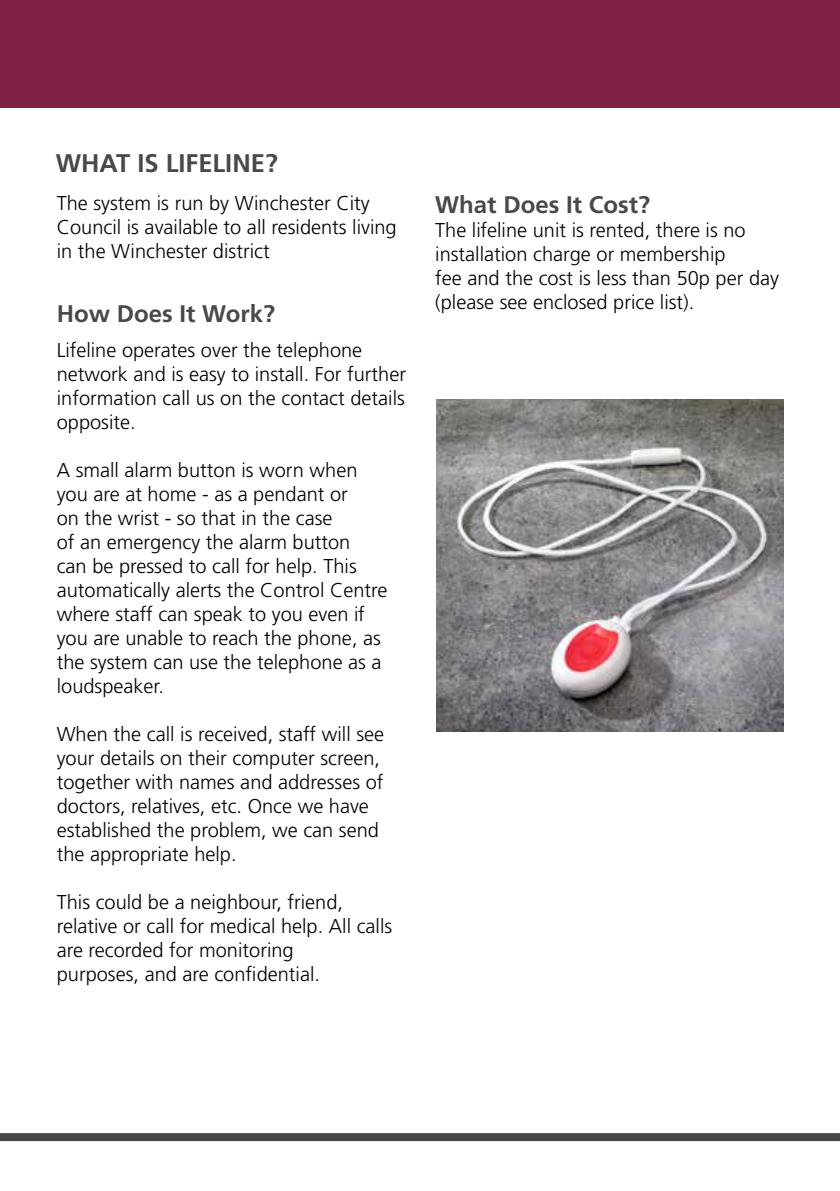
<style>
.page{position:relative;width:840px;height:1191px;background:#fff}
.page>*{position:absolute;margin:0;border:0;box-sizing:border-box;transform-origin:0 0}
.t1{font:700 25.6px "Frutiger LT Pro";color:#48494a}
.t2{font:700 24px "Frutiger LT Pro";color:#48494a}
.t3{font:300 20px/24px "Frutiger LT Pro";color:#000}
</style>
<div class="page">
<div style="left:0;top:1133px;width:839px;height:8px;background:#48494a"></div>
<div style="left:0;top:0;width:839px;height:108px;background:#802246"></div>
<img style="left:436px;top:400px;width:346px;height:331px">
<p class="t1" style="left:56px;top:148px;width:223px">WHAT IS LIFELINE?</p>
<p class="t3" style="left:57px;top:191px;width:341px">The system is run by Winchester City<br>Council is available to all residents living in the Winchester district</p>
<p class="t2" style="left:57px;top:299px;width:220px">How Does It Work?</p>
<p class="t3" style="left:57px;top:338px;width:350px">Lifeline operates over the telephone network and is easy to install. For further information call us on the contact details opposite.</p>
<p class="t3" style="left:57px;top:458px;width:332px">A small alarm button is worn when you are at home - as a pendant or<br>on the wrist - so that in the case<br>of an emergency the alarm button<br>can be pressed to call for help. This automatically alerts the Control Centre where staff can speak to you even if you are unable to reach the phone, as the system can use the telephone as a loudspeaker.</p>
<p class="t3" style="left:57px;top:722px;width:329px">When the call is received, staff will see your details on their computer screen, together with names and addresses of doctors, relatives, etc. Once we have established the problem, we can send the appropriate help.</p>
<p class="t3" style="left:57px;top:890px;width:337px">This could be a neighbour, friend, relative or call for medical help. All calls are recorded for monitoring<br>purposes, and are confidential.</p>
<p class="t2" style="left:435px;top:190px;width:216px">What Does It Cost?</p>
<p class="t3" style="left:435px;top:218px;width:345px">The lifeline unit is rented, there is no installation charge or membership<br>fee and the cost is less than 50p per day (please see enclosed price list).</p>
</div>
